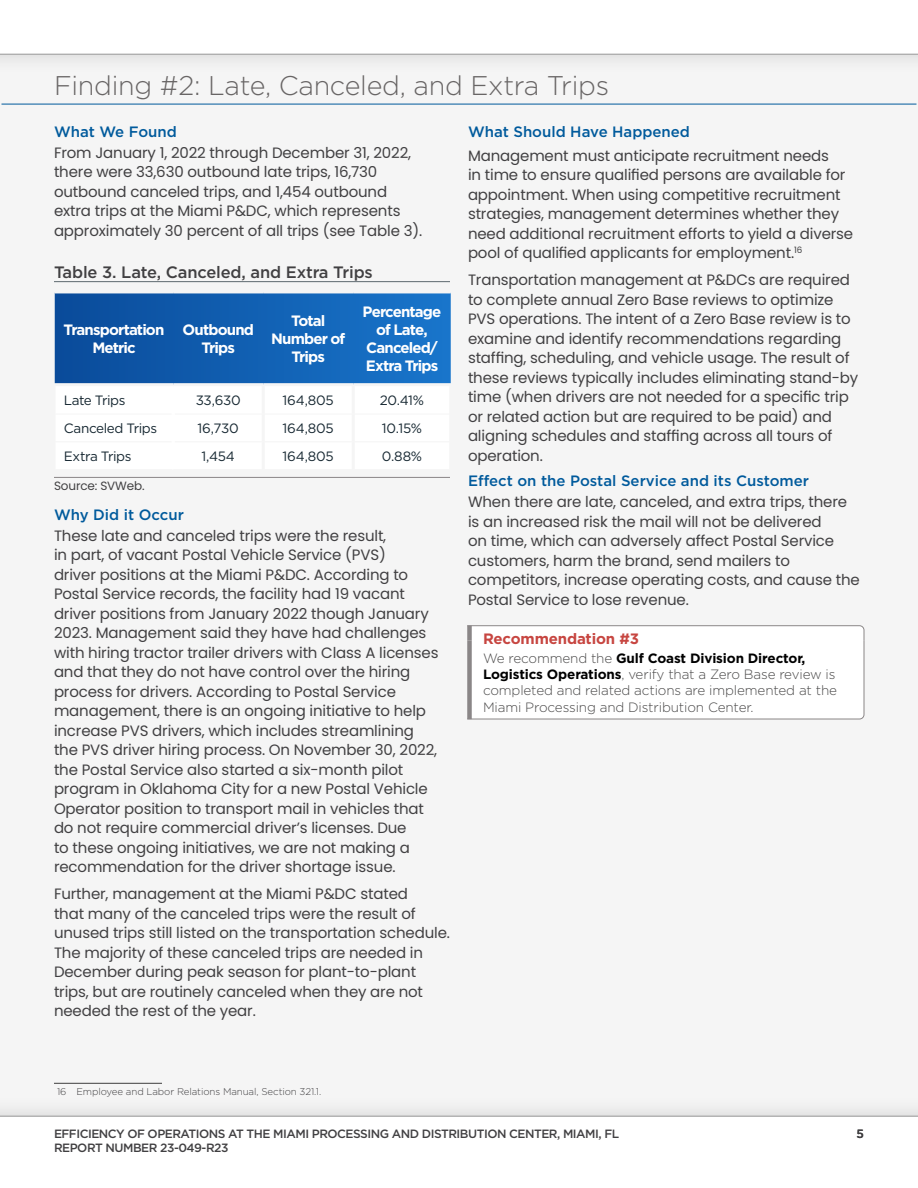
<style>
.page{position:relative;width:918px;height:1188px;background:#fff}
.page>*{position:absolute;margin:0;border:0;box-sizing:border-box;transform-origin:0 0}
.Text_H1_Finding{font:300 27px "Gotham";letter-spacing:-.01em;color:#686565}
.Figure_Table_heading{font:500 16.5px "Gotham";letter-spacing:-.01em;color:#414042}
.Body_Text{font:15px/19.5px "Poppins";letter-spacing:-.01em;color:#414042}
.TableText-10pt_Wht_C{font:700 15px/18px "Gotham";letter-spacing:-.06em;color:#fff;text-align:center}
.Text_H2{font:500 15px "Gotham";color:#005a9c}
.Text_H2_NextCol{font:500 15px "Gotham";color:#005a9c}
.Rec-TextHeading{font:700 15px "Gotham";letter-spacing:-.01em;color:#c74641}
.Rec-BodyText_End{font:300 13.5px/16.2px "Gotham";letter-spacing:-.01em;color:#4b4a4a}
.TableText-9pt_Blk_Ce{font:13.5px "Gotham";letter-spacing:-.015em;color:#172832}
.TableText-9pt_Blk_Le{font:13.5px "Gotham";letter-spacing:-.035em;color:#172832}
.t1{font:500 12px "Gotham";letter-spacing:-.04em;color:#414042}
.t2{font:12px "Poppins";letter-spacing:-.01em;color:#414042}
.Body_Text-2{font:300 9.75px "Gotham";letter-spacing:-.01em;color:#414042}
.s1{font-weight:700;color:#000}
</style>
<div class="page">
<div style="left:0;top:23px;width:918px;height:1115px;background:#f5f5f5"></div>
<div style="left:0;top:0;width:918px;height:75px;background:#efefef"></div>
<div style="left:0;top:0;width:918px;height:54px;background:#fff"></div>
<div style="left:0;top:1095px;width:918px;height:93px;background:#efefef"></div>
<div style="left:0;top:1116px;width:918px;height:72px;background:#fff"></div>
<hr style="left:2px;top:104px;width:914px;height:1px;background:#005a9c">
<hr style="left:54px;top:1083px;width:108px;height:1px;background:#3e3e3e">
<hr style="left:54px;top:281px;width:396px;height:1px;background:#5d696f">
<hr style="left:54px;top:477px;width:396px;height:1px;background:#8a8687">
<svg style="left:55px;top:293px;width:396px;height:90px;background:#1260b2"></svg>
<hr style="left:172px;top:386px;width:3px;height:28px;background:#fff">
<hr style="left:172px;top:414px;width:3px;height:28px;background:#fff">
<hr style="left:172px;top:442px;width:3px;height:27px;background:#fff">
<div style="left:467px;top:625px;width:397px;height:94px;background:#fff"></div>
<h2 class="Text_H1_Finding" style="left:54px;top:70px;width:557px">Finding #2: Late, Canceled, and Extra Trips</h2>
<h3 class="Text_H2" style="left:54px;top:123px;width:124px">What We Found</h3>
<p class="Body_Text" style="left:54px;top:143px;width:370px">From January 1, 2022 through December 31, 2022, there were 33,630 outbound late trips, 16,730 outbound canceled trips, and 1,454 outbound extra trips at the Miami P&amp;DC, which represents approximately 30 percent of all trips (see Table 3).</p>
<h3 class="Figure_Table_heading" style="left:54px;top:263px;width:320px">Table 3. Late, Canceled, and Extra Trips</h3>
<p class="TableText-10pt_Wht_C" style="left:64px;top:320px;width:102px">Transportation<br>Metric</p>
<p class="TableText-10pt_Wht_C" style="left:182px;top:320px;width:73px">Outbound<br>Trips</p>
<p class="TableText-10pt_Wht_C" style="left:271px;top:311px;width:76px">Total<br>Number of<br>Trips</p>
<p class="TableText-10pt_Wht_C" style="left:363px;top:302px;width:80px">Percentage of Late,<br>Canceled/<br>Extra Trips</p>
<p class="TableText-9pt_Blk_Le" style="left:64px;top:393px;width:63px">Late Trips</p>
<p class="TableText-9pt_Blk_Ce" style="left:196px;top:393px;width:47px">33,630</p>
<p class="TableText-9pt_Blk_Ce" style="left:283px;top:393px;width:53px">164,805</p>
<p class="TableText-9pt_Blk_Ce" style="left:380px;top:393px;width:46px">20.41%</p>
<p class="TableText-9pt_Blk_Le" style="left:64px;top:421px;width:95px">Canceled Trips</p>
<p class="TableText-9pt_Blk_Ce" style="left:198px;top:421px;width:43px">16,730</p>
<p class="TableText-9pt_Blk_Ce" style="left:283px;top:421px;width:53px">164,805</p>
<p class="TableText-9pt_Blk_Ce" style="left:382px;top:421px;width:42px">10.15%</p>
<p class="TableText-9pt_Blk_Le" style="left:64px;top:448px;width:69px">Extra Trips</p>
<p class="TableText-9pt_Blk_Ce" style="left:201px;top:448px;width:35px">1,454</p>
<p class="TableText-9pt_Blk_Ce" style="left:283px;top:448px;width:53px">164,805</p>
<p class="TableText-9pt_Blk_Ce" style="left:382px;top:448px;width:42px">0.88%</p>
<p class="t2" style="left:54px;top:478px;width:92px">Source: SVWeb.</p>
<h3 class="Text_H2" style="left:54px;top:506px;width:131px">Why Did it Occur</h3>
<p class="Body_Text" style="left:54px;top:526px;width:386px">These late and canceled trips were the result,<br>in part, of vacant Postal Vehicle Service (PVS)<br>driver positions at the Miami P&amp;DC. According to Postal Service records, the facility had 19 vacant driver positions from January 2022 though January 2023. Management said they have had challenges with hiring tractor trailer drivers with Class A licenses and that they do not have control over the hiring process for drivers. According to Postal Service management, there is an ongoing initiative to help increase PVS drivers, which includes streamlining the PVS driver hiring process. On November 30, 2022, the Postal Service also started a six-month pilot program in Oklahoma City for a new Postal Vehicle Operator position to transport mail in vehicles that do not require commercial driver’s licenses. Due<br>to these ongoing initiatives, we are not making a recommendation for the driver shortage issue.</p>
<p class="Body_Text" style="left:54px;top:884px;width:398px">Further, management at the Miami P&amp;DC stated<br>that many of the canceled trips were the result of unused trips still listed on the transportation schedule.<br>The majority of these canceled trips are needed in December during peak season for plant-to-plant trips, but are routinely canceled when they are not needed the rest of the year.</p>
<h3 class="Text_H2_NextCol" style="left:468px;top:123px;width:224px">What Should Have Happened</h3>
<p class="Body_Text" style="left:468px;top:146px;width:387px">Management must anticipate recruitment needs<br>in time to ensure qualified persons are available for appointment. When using competitive recruitment strategies, management determines whether they need additional recruitment efforts to yield a diverse pool of qualified applicants for employment.<sup>16</sup></p>
<p class="Body_Text" style="left:468px;top:270px;width:392px">Transportation management at P&amp;DCs are required to complete annual Zero Base reviews to optimize PVS operations. The intent of a Zero Base review is to examine and identify recommendations regarding staffing, scheduling, and vehicle usage. The result of these reviews typically includes eliminating stand-by time (when drivers are not needed for a specific trip or related action but are required to be paid) and aligning schedules and staffing across all tours of operation.</p>
<h3 class="Text_H2" style="left:468px;top:472px;width:343px">Effect on the Postal Service and its Customer</h3>
<p class="Body_Text" style="left:468px;top:492px;width:393px">When there are late, canceled, and extra trips, there is an increased risk the mail will not be delivered<br>on time, which can adversely affect Postal Service customers, harm the brand, send mailers to competitors, increase operating costs, and cause the Postal Service to lose revenue.</p>
<p class="Rec-TextHeading" style="left:483px;top:630px;width:158px">Recommendation #3</p>
<p class="Rec-BodyText_End" style="left:483px;top:650px;width:356px">We recommend the <span class="s1">Gulf Coast Division Director, Logistics Operations</span>, verify that a Zero Base review is completed and related actions are implemented at the Miami Processing and Distribution Center.</p>
<p class="Body_Text-2" style="left:57px;top:1086px;width:266px">16 Employee and Labor Relations Manual, Section 321.1.</p>
<p class="t1" style="left:54px;top:1127px;width:567px">EFFICIENCY OF OPERATIONS AT THE MIAMI PROCESSING AND DISTRIBUTION CENTER, MIAMI, FL</p>
<p class="t1" style="left:857px;top:1127px;width:9px">5</p>
<p class="t1" style="left:54px;top:1141px;width:176px">REPORT NUMBER 23-049-R23</p>
</div>
